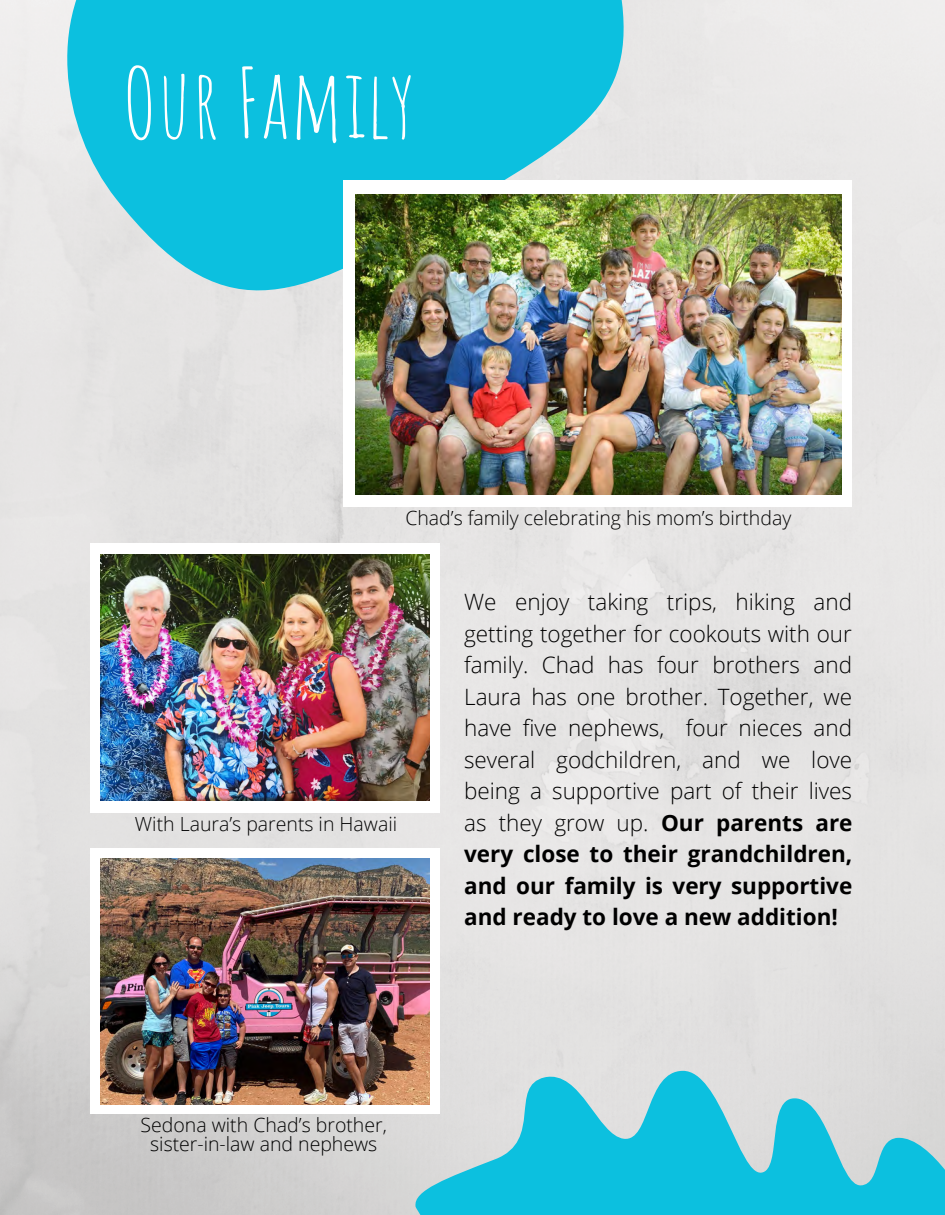
<style>
.page{position:relative;width:945px;height:1215px;background:#fff}
.page>*{position:absolute;margin:0;border:0;box-sizing:border-box;transform-origin:0 0}
.t1{font:95.1px "Amatic SC";color:#fff}
.t2{font:300 22.5px/31.5px "Open Sans";color:#000;text-align:justify}
.t3{font:300 19.5px/19.2px "Open Sans";color:#000;text-align:center}
.s1{font-weight:700}
</style>
<div class="page">
<svg style="left:41px;top:0;width:600px;height:331px;background:#46cae0"></svg>
<div style="left:343px;top:181px;width:509px;height:326px;background:#fff"></div>
<img style="left:356px;top:194px;width:486px;height:300px">
<img style="left:101px;top:859px;width:328px;height:245px">
<img style="left:101px;top:555px;width:328px;height:245px">
<svg style="left:416px;top:1071px;width:529px;height:144px;background:#64cbdd"></svg>
<h1 class="t1" style="left:122px;top:42px;width:295px">Our Family</h1>
<p class="t3" style="left:405px;top:508px;width:387px">Chad’s family celebrating his mom’s birthday</p>
<p class="t3" style="left:135px;top:814px;width:264px">With Laura’s parents in Hawaii</p>
<p class="t2" style="left:464px;top:586px;width:390px">We enjoy taking trips, hiking and getting together for cookouts with our family. Chad has four brothers and Laura has one brother. Together, we have five nephews, four nieces and several godchildren, and we love being a supportive part of their lives as they grow up. <span class="s1">Our parents are very close to their grandchildren, and our family is very supportive and ready to love a new addition!</span></p>
<p class="t3" style="left:141px;top:1114px;width:248px">Sedona with Chad’s brother, sister-in-law and nephews</p>
</div>
